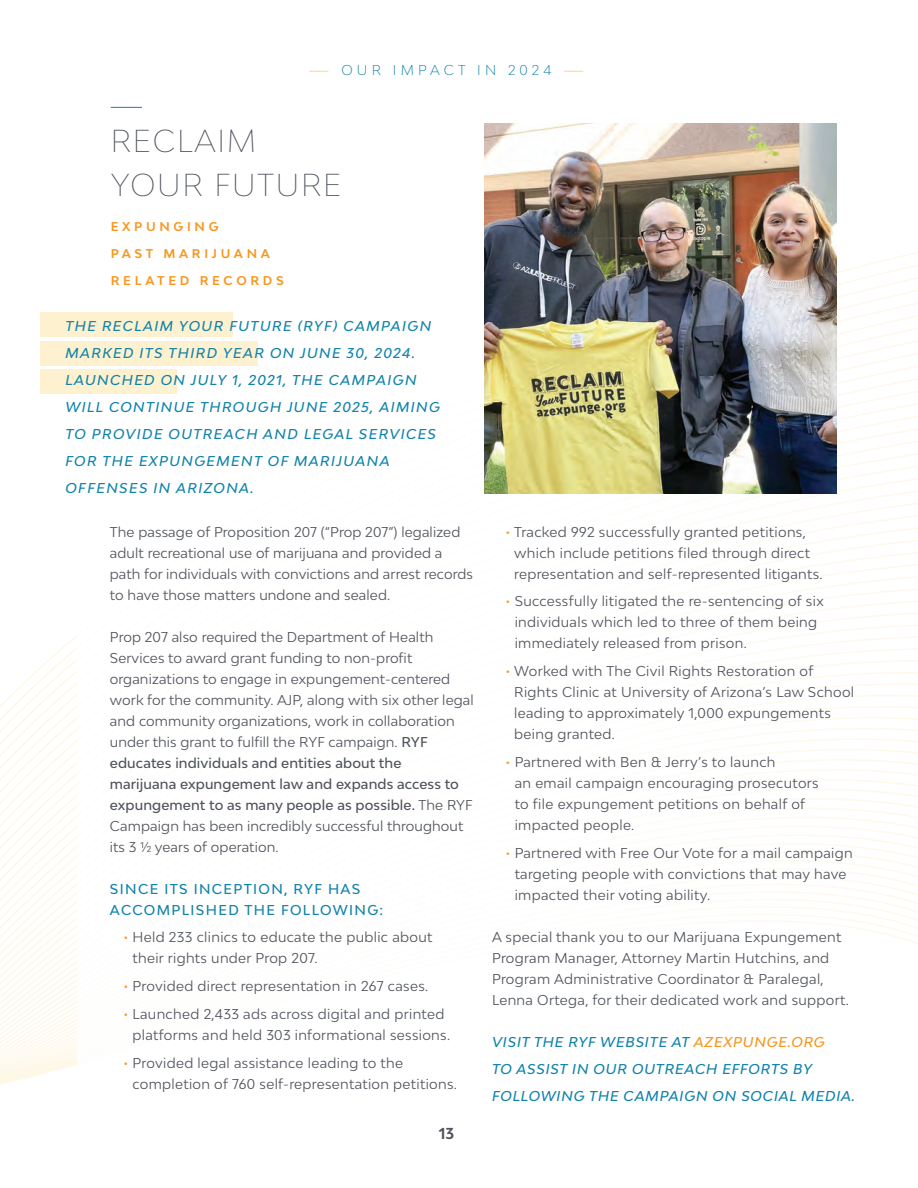
<style>
.page{position:relative;width:918px;height:1188px;background:#fff}
.page>*{position:absolute;margin:0;border:0;box-sizing:border-box;transform-origin:0 0}
.t1{font:100 30px/43.5px "Bw Modelica";letter-spacing:.06em;color:#4f535c}
.t2{font:700 15px "Bw Modelica";color:#4f535c}
.t3{font:13.5px/21px "Bw Modelica";letter-spacing:.025em;color:#4f535c}
.t4{font:italic 500 13.5px/27px "Bw Modelica";letter-spacing:.1em;color:#1283aa}
.t5{font:italic 500 13.5px/27px "Bw Modelica";letter-spacing:.06em;color:#1283aa}
.t6{font:500 13.5px/21px "Bw Modelica";letter-spacing:.1em;color:#1283aa}
.t7{font:300 13.5px "Bw Modelica";letter-spacing:.3em;color:#1283aa}
.t8{font:700 12px "Bw Modelica";letter-spacing:.31em;color:#f7971d}
.s1{color:#fcb814}
.s2{font-weight:500}
.s3{color:#f7971d}
</style>
<div class="page">
<svg style="left:0;top:369px;width:78px;height:716px"></svg>
<img style="left:485px;top:123px;width:352px;height:370px">
<hr style="left:111px;top:107px;width:31px;height:1px;background:#1283aa">
<div style="left:40px;top:370px;width:137px;height:24px;background:#fef1d0"></div>
<div style="left:40px;top:341px;width:218px;height:25px;background:#fef1d0"></div>
<div style="left:40px;top:312px;width:193px;height:25px;background:#fef1d0"></div>
<p class="t7" style="left:309px;top:61px;width:277px"><span class="s1">——</span> OUR IMPACT IN 2024 <span class="s1">——</span></p>
<h1 class="t1" style="left:111px;top:119px;width:232px">RECLAIM<br>YOUR FUTURE</h1>
<p class="t8" style="left:111px;top:219px;width:109px">EXPUNGING</p>
<p class="t8" style="left:111px;top:246px;width:161px">PAST MARIJUANA</p>
<p class="t8" style="left:111px;top:273px;width:175px">RELATED RECORDS</p>
<p class="t4" style="left:65px;top:313px;width:376px">THE RECLAIM YOUR FUTURE (RYF) CAMPAIGN MARKED ITS THIRD YEAR ON JUNE 30, 2024.<br>LAUNCHED ON JULY 1, 2021, THE CAMPAIGN WILL CONTINUE THROUGH JUNE 2025, AIMING TO PROVIDE OUTREACH AND LEGAL SERVICES FOR THE EXPUNGEMENT OF MARIJUANA OFFENSES IN ARIZONA.</p>
<p class="t3" style="left:110px;top:521px;width:365px">The passage of Proposition 207 (“Prop 207”) legalized adult recreational use of marijuana and provided a path for individuals with convictions and arrest records to have those matters undone and sealed.</p>
<p class="t3" style="left:110px;top:626px;width:365px">Prop 207 also required the Department of Health Services to award grant funding to non-profit organizations to engage in expungement-centered work for the community. AJP, along with six other legal and community organizations, work in collaboration under this grant to fulfill the RYF campaign. <span class="s2">RYF educates individuals and entities about the<br>marijuana expungement law and expands access to expungement to as many people as possible.</span> The RYF Campaign has been incredibly successful throughout its 3 ½ years of operation.</p>
<p class="t6" style="left:110px;top:878px;width:275px">SINCE ITS INCEPTION, RYF HAS<br>ACCOMPLISHED THE FOLLOWING:</p>
<p class="t3" style="left:133px;top:926px;width:302px;text-indent:-9px"><span class="s3">•</span> Held 233 clinics to educate the public about their rights under Prop 207.</p>
<p class="t3" style="left:123px;top:975px;width:306px"><span class="s3">•</span> Provided direct representation in 267 cases.</p>
<p class="t3" style="left:133px;top:1003px;width:319px;text-indent:-9px"><span class="s3">•</span> Launched 2,433 ads across digital and printed platforms and held 303 informational sessions.</p>
<p class="t3" style="left:133px;top:1052px;width:326px;text-indent:-9px"><span class="s3">•</span> Provided legal assistance leading to the completion of 760 self-representation petitions.</p>
<p class="t2" style="left:439px;top:1124px;width:17px">13</p>
<p class="t3" style="left:514px;top:521px;width:310px;text-indent:-9px"><span class="s3">•</span> Tracked 992 successfully granted petitions, which include petitions filed through direct representation and self-represented litigants.</p>
<p class="t3" style="left:515px;top:590px;width:311px;text-indent:-9px"><span class="s3">•</span> Successfully litigated the re-sentencing of six individuals which led to three of them being immediately released from prison.</p>
<p class="t3" style="left:514px;top:660px;width:341px;text-indent:-9px"><span class="s3">•</span> Worked with The Civil Rights Restoration of Rights Clinic at University of Arizona’s Law School leading to approximately 1,000 expungements being granted.</p>
<p class="t3" style="left:515px;top:751px;width:306px;text-indent:-9px"><span class="s3">•</span> Partnered with Ben &amp; Jerry’s to launch<br>an email campaign encouraging prosecutors to file expungement petitions on behalf of impacted people.</p>
<p class="t3" style="left:515px;top:842px;width:340px;text-indent:-9px"><span class="s3">•</span> Partnered with Free Our Vote for a mail campaign targeting people with convictions that may have impacted their voting ability.</p>
<p class="t3" style="left:492px;top:926px;width:358px">A special thank you to our Marijuana Expungement Program Manager, Attorney Martin Hutchins, and Program Administrative Coordinator &amp; Paralegal, Lenna Ortega, for their dedicated work and support.</p>
<p class="t5" style="left:492px;top:1028px;width:365px">VISIT THE RYF WEBSITE AT <span class="s3">AZEXPUNGE.ORG<br></span>TO ASSIST IN OUR OUTREACH EFFORTS BY<br>FOLLOWING THE CAMPAIGN ON SOCIAL MEDIA.</p>
</div>
